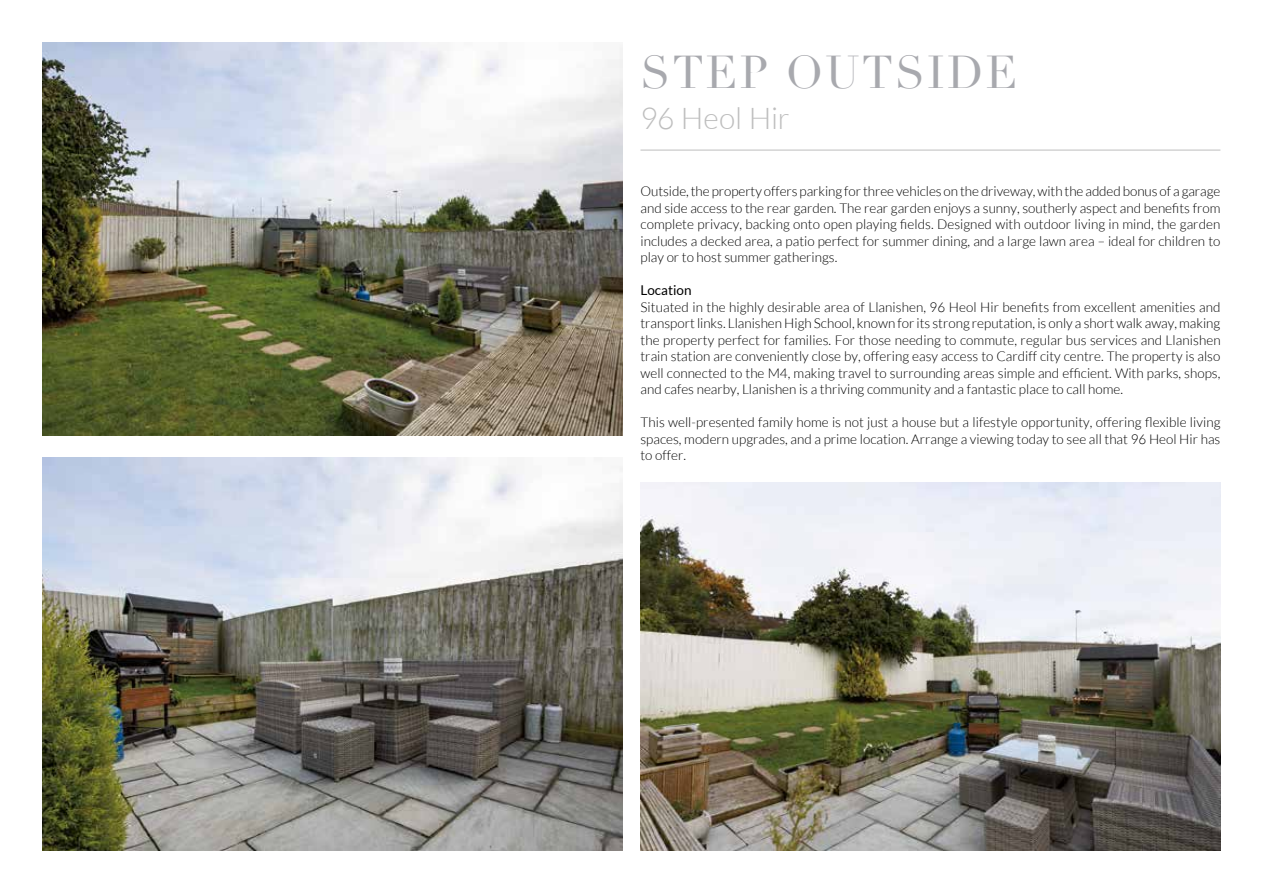
<style>
.page{position:relative;width:1263px;height:893px;background:#fff}
.page>*{position:absolute;margin:0;border:0;box-sizing:border-box;transform-origin:0 0}
.t1{font:45px "Didot";letter-spacing:.05em;color:#a8a9ae}
.t2{font:300 30px "Lato";letter-spacing:-.01em;color:#bebebe}
.t3{font:300 13.5px/16.5px "Lato";color:#000;text-align:justify}
.t4{font:13.5px "Lato";color:#000}
</style>
<div class="page">
<hr style="left:640px;top:150px;width:580px;height:1px;background:#bebebe">
<img style="left:43px;top:43px;width:579px;height:393px">
<img style="left:43px;top:457px;width:579px;height:393px">
<img style="left:640px;top:483px;width:580px;height:367px">
<h1 class="t1" style="left:640px;top:45px;width:379px">STEP OUTSIDE</h1>
<h2 class="t2" style="left:640px;top:102px;width:151px">96 Heol Hir</h2>
<p class="t3" style="left:640px;top:183px;width:581px">Outside, the property offers parking for three vehicles on the driveway, with the added bonus of a garage and side access to the rear garden. The rear garden enjoys a sunny, southerly aspect and benefits from complete privacy, backing onto open playing fields. Designed with outdoor living in mind, the garden includes a decked area, a patio perfect for summer dining, and a large lawn area – ideal for children to play or to host summer gatherings.</p>
<p class="t4" style="left:640px;top:283px;width:53px">Location</p>
<p class="t3" style="left:640px;top:299px;width:582px">Situated in the highly desirable area of Llanishen, 96 Heol Hir benefits from excellent amenities and transport links. Llanishen High School, known for its strong reputation, is only a short walk away, making the property perfect for families. For those needing to commute, regular bus services and Llanishen train station are conveniently close by, offering easy access to Cardiff city centre. The property is also well connected to the M4, making travel to surrounding areas simple and efficient. With parks, shops, and cafes nearby, Llanishen is a thriving community and a fantastic place to call home.</p>
<p class="t3" style="left:640px;top:414px;width:581px">This well-presented family home is not just a house but a lifestyle opportunity, offering flexible living spaces, modern upgrades, and a prime location. Arrange a viewing today to see all that 96 Heol Hir has to offer.</p>
</div>
